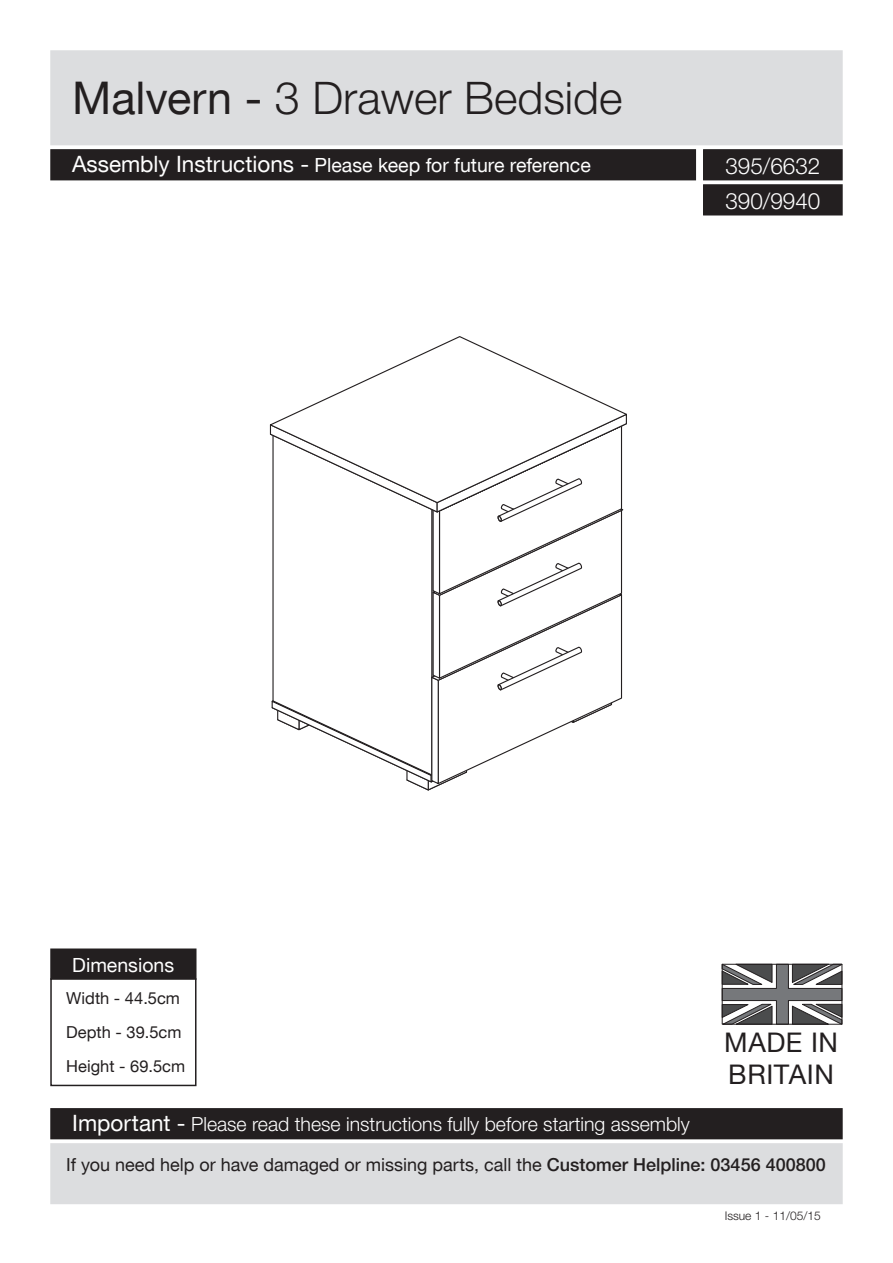
<style>
.page{position:relative;width:893px;height:1263px;background:#fff}
.page>*{position:absolute;margin:0;border:0;box-sizing:border-box;transform-origin:0 0}
.t1{font:300 45px "Helvetica Neue CE";color:#231f20}
.t2{font:27px/32.4px "Helvetica Neue CE";letter-spacing:.02em;color:#231f20}
.t3{font:300 22.5px/35.1px "Helvetica Neue CE";color:#fff}
.t4{font:300 19.5px "Helvetica Neue CE";color:#fff}
.t5{font:19.5px "Helvetica Neue CE";color:#fff}
.t6{font:18px "Helvetica Neue CE";color:#231f20}
.t7{font:16.5px/34.2px "Helvetica Neue CE";color:#231f20}
.t8{font:300 12px "Helvetica Neue CE";color:#231f20}
.s1{font-weight:400}
.s2{font-size:22.5px}
.s3{font-weight:400;font-size:22.5px}
.s4{font-weight:500}
</style>
<div class="page">
<div style="left:51px;top:949px;width:145px;height:30px;background:#231f20"></div>
<div style="left:50px;top:948px;width:146px;height:32px;border:2px solid #231f20"></div>
<div style="left:50px;top:978px;width:146px;height:108px;border:2px solid #231f20"></div>
<div style="left:51px;top:1109px;width:791px;height:29px;background:#231f20"></div>
<div style="left:50px;top:1108px;width:793px;height:31px;border:2px solid #231f20"></div>
<div style="left:51px;top:51px;width:791px;height:94px;background:#dcdddf"></div>
<div style="left:50px;top:50px;width:793px;height:95px;border:2px solid #dcdddf"></div>
<div style="left:51px;top:150px;width:644px;height:30px;background:#231f20"></div>
<div style="left:50px;top:149px;width:646px;height:31px;border:2px solid #231f20"></div>
<div style="left:51px;top:1144px;width:791px;height:59px;background:#dcdddf"></div>
<div style="left:50px;top:1143px;width:793px;height:61px;border:2px solid #dcdddf"></div>
<svg style="left:722px;top:966px;width:120px;height:59px"></svg>
<div style="left:722px;top:964px;width:120px;height:60px;border:1px solid #231f20"></div>
<div style="left:704px;top:150px;width:138px;height:30px;background:#231f20"></div>
<div style="left:703px;top:149px;width:140px;height:31px;border:2px solid #231f20"></div>
<div style="left:704px;top:185px;width:138px;height:30px;background:#231f20"></div>
<div style="left:703px;top:184px;width:140px;height:31px;border:2px solid #231f20"></div>
<svg style="left:271px;top:504px;width:353px;height:287px"></svg>
<svg style="left:269px;top:336px;width:358px;height:168px"></svg>
<p class="t1" style="left:72px;top:71px;width:552px"><span class="s1">Malvern -</span> 3 Drawer Bedside</p>
<p class="t5" style="left:72px;top:153px;width:520px"><span class="s2">Assembly Instructions -</span> Please keep for future reference</p>
<p class="t3" style="left:725px;top:148px;width:97px">395/6632<br>390/9940</p>
<p class="t5" style="left:72px;top:953px;width:103px">Dimensions</p>
<p class="t7" style="left:66px;top:981px;width:120px">Width - 44.5cm<br>Depth - 39.5cm<br>Height - 69.5cm</p>
<p class="t4" style="left:72px;top:1112px;width:619px"><span class="s3">Important -</span> Please read these instructions fully before starting assembly</p>
<p class="t2" style="left:724px;top:1026px;width:115px">MADE IN<br>BRITAIN</p>
<p class="t6" style="left:66px;top:1154px;width:761px">If you need help or have damaged or missing parts, call the <span class="s4">Customer Helpline: 03456 400800</span></p>
<p class="t8" style="left:725px;top:1209px;width:98px">Issue 1 - 11/05/15</p>
</div>
